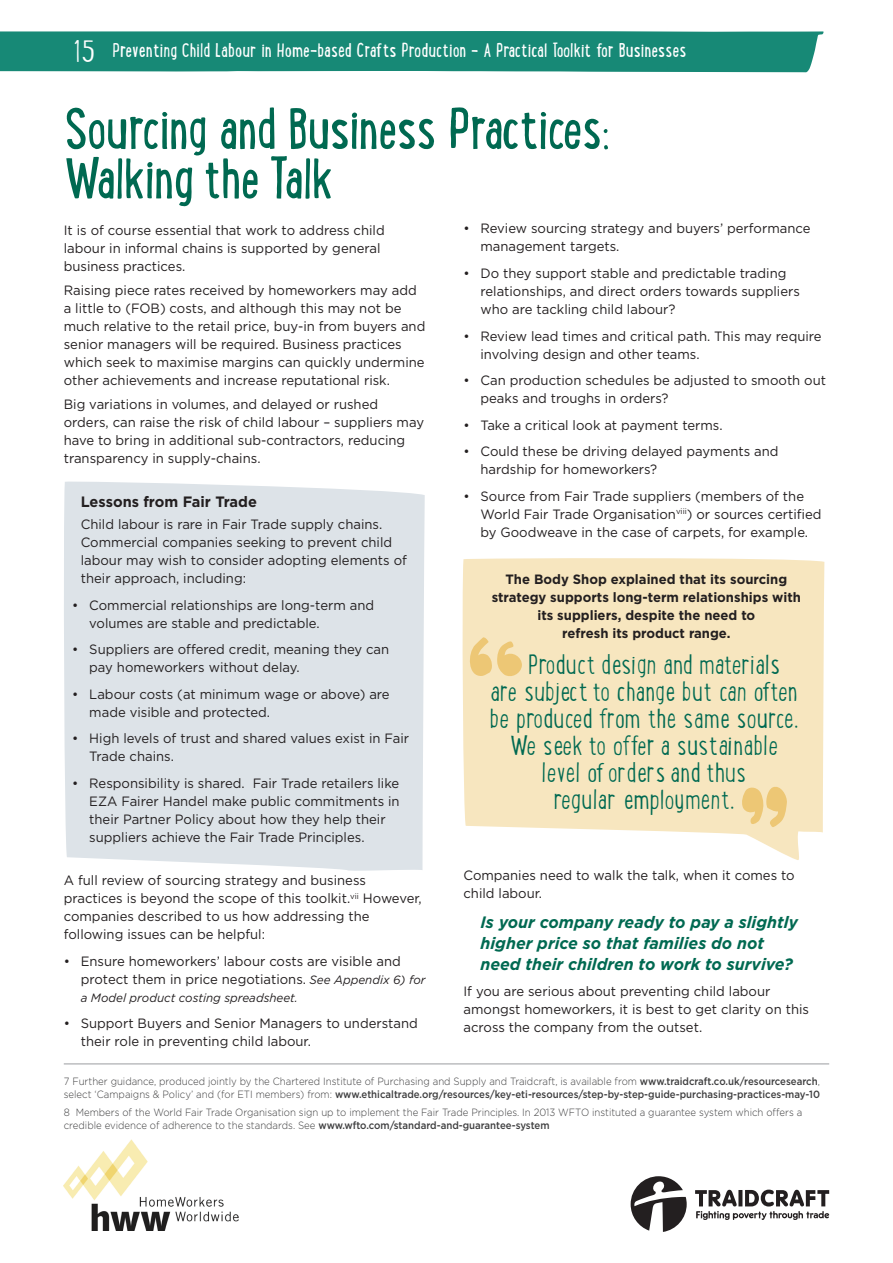
<style>
.page{position:relative;width:893px;height:1263px;background:#fff}
.page>*{position:absolute;margin:0;border:0;box-sizing:border-box;transform-origin:0 0}
.tool_header_lunchbox{font:57px/49.5px "Lunch Box";letter-spacing:-.02em;color:#006951}
.sub_lunchbox{font:300 30.3px "Lunch Box";color:#fff;scale:1.11 1}
.sub_lunchbox-2{font:300 27px "Lunch Box";color:#006951}
.tool_body{font:19.5px "Lunch Box";color:#fff}
.tool_body-2{font:italic 700 16.5px/21px "Gotham";color:#006951}
.tool_body-3{font:700 15px "Gotham";color:#231f20}
.tool_body-4{font:13.5px/18px "Gotham";color:#231f20}
.tool_body-5{font:700 13.5px/18px "Gotham";color:#231f20;text-align:center}
.t1{font:italic 12px "Gotham";color:#231f20}
.tool_body-6{font:300 10.5px/13.5px "Gotham";color:#3e3e3f;scale:.92 1}
.s1{font-style:italic;font-size:12px}
.s2{font-weight:500}
</style>
<div class="page">
<svg style="left:462px;top:558px;width:362px;height:302px;background:#f7e8c5"></svg>
<div style="left:64px;top:481px;width:361px;height:390px;background:#dde3e8"></div>
<svg style="left:740px;top:784px;width:47px;height:43px;background:#f1d597"></svg>
<svg style="left:467px;top:637px;width:55px;height:42px;background:#f2d79c"></svg>
<img style="left:64px;top:1140px;width:175px;height:91px">
<svg style="left:631px;top:1176px;width:56px;height:56px"></svg>
<svg style="left:695px;top:1189px;width:134px;height:31px"></svg>
<hr style="left:64px;top:1063px;width:765px;height:1px;background:#bcbdc0">
<div style="left:0;top:31px;width:824px;height:41px;background:#178976"></div>
<p class="sub_lunchbox" style="left:74px;top:30px;width:21px">15</p>
<p class="tool_body" style="left:112px;top:36px;width:575px">Preventing Child Labour in Home-based Crafts Production – A Practical Toolkit for Businesses</p>
<p class="tool_header_lunchbox" style="left:64px;top:102px;width:548px">Sourcing and Business Practices:<br>Walking the Talk</p>
<p class="tool_body-4" style="left:64px;top:220px;width:322px">It is of course essential that work to address child labour in informal chains is supported by general business practices.</p>
<p class="tool_body-4" style="left:64px;top:281px;width:363px">Raising piece rates received by homeworkers may add a little to (FOB) costs, and although this may not be much relative to the retail price, buy-in from buyers and senior managers will be required. Business practices which seek to maximise margins can quickly undermine other achievements and increase reputational risk.</p>
<p class="tool_body-4" style="left:64px;top:395px;width:362px">Big variations in volumes, and delayed or rushed orders, can raise the risk of child labour – suppliers may have to bring in additional sub-contractors, reducing transparency in supply-chains.</p>
<p class="tool_body-3" style="left:81px;top:493px;width:178px">Lessons from Fair Trade</p>
<p class="tool_body-4" style="left:81px;top:515px;width:328px">Child labour is rare in Fair Trade supply chains.<br>Commercial companies seeking to prevent child labour may wish to consider adopting elements of their approach, including:</p>
<p class="tool_body-4" style="left:89px;top:596px;width:286px;text-indent:-17px">• Commercial relationships are long-term and volumes are stable and predictable.</p>
<p class="tool_body-4" style="left:89px;top:640px;width:301px;text-indent:-17px">• Suppliers are offered credit, meaning they can pay homeworkers without delay.</p>
<p class="tool_body-4" style="left:89px;top:685px;width:302px;text-indent:-17px">• Labour costs (at minimum wage or above) are made visible and protected.</p>
<p class="tool_body-4" style="left:89px;top:729px;width:321px;text-indent:-17px">• High levels of trust and shared values exist in Fair<br>Trade chains.</p>
<p class="tool_body-4" style="left:89px;top:774px;width:312px;text-indent:-17px">• Responsibility is shared. Fair Trade retailers like EZA Fairer Handel make public commitments in their Partner Policy about how they help their suppliers achieve the Fair Trade Principles.</p>
<p class="tool_body-4" style="left:64px;top:871px;width:359px">A full review of sourcing strategy and business practices is beyond the scope of this toolkit.<sup>vii</sup> However, companies described to us how addressing the following issues can be helpful:</p>
<p class="tool_body-4" style="left:81px;top:952px;width:346px;text-indent:-17px">• Ensure homeworkers’ labour costs are visible and protect them in price negotiations. <span class="s1">See Appendix 6) for</span></p>
<p class="t1" style="left:81px;top:991px;width:219px">a Model product costing spreadsheet.</p>
<p class="tool_body-4" style="left:81px;top:1014px;width:338px;text-indent:-17px">• Support Buyers and Senior Managers to understand their role in preventing child labour.</p>
<p class="tool_body-4" style="left:480px;top:219px;width:331px;text-indent:-17px">• Review sourcing strategy and buyers’ performance management targets.</p>
<p class="tool_body-4" style="left:480px;top:264px;width:321px;text-indent:-17px">• Do they support stable and predictable trading relationships, and direct orders towards suppliers who are tackling child labour?</p>
<p class="tool_body-4" style="left:480px;top:326px;width:343px;text-indent:-17px">• Review lead times and critical path. This may require involving design and other teams.</p>
<p class="tool_body-4" style="left:480px;top:371px;width:347px;text-indent:-17px">• Can production schedules be adjusted to smooth out peaks and troughs in orders?</p>
<p class="tool_body-4" style="left:463px;top:415px;width:261px">• Take a critical look at payment terms.</p>
<p class="tool_body-4" style="left:480px;top:442px;width:300px;text-indent:-17px">• Could these be driving delayed payments and hardship for homeworkers?</p>
<p class="tool_body-4" style="left:480px;top:486px;width:342px;text-indent:-17px">• Source from Fair Trade suppliers (members of the<br>World Fair Trade Organisation<sup>viii</sup>) or sources certified by Goodweave in the case of carpets, for example.</p>
<p class="tool_body-5" style="left:492px;top:570px;width:311px">The Body Shop explained that its sourcing strategy supports long-term relationships with its suppliers, despite the need to<br>refresh its product range.</p>
<p class="sub_lunchbox-2" style="left:528px;top:645px;width:254px">Product design and materials</p>
<p class="sub_lunchbox-2" style="left:490px;top:672px;width:309px">are subject to change but can often</p>
<p class="sub_lunchbox-2" style="left:490px;top:699px;width:310px">be produced from the same source.</p>
<p class="sub_lunchbox-2" style="left:510px;top:726px;width:270px">We seek to offer a sustainable</p>
<p class="sub_lunchbox-2" style="left:542px;top:753px;width:206px">level of orders and thus</p>
<p class="sub_lunchbox-2" style="left:554px;top:780px;width:182px">regular employment.</p>
<p class="tool_body-4" style="left:463px;top:866px;width:333px">Companies need to walk the talk, when it comes to child labour.</p>
<p class="tool_body-2" style="left:480px;top:911px;width:319px">Is your company ready to pay a slightly higher price so that families do not need their children to work to survive?</p>
<p class="tool_body-4" style="left:463px;top:982px;width:347px">If you are serious about preventing child labour amongst homeworkers, it is best to get clarity on this across the company from the outset.</p>
<p class="tool_body-6" style="left:64px;top:1074px;width:823px">7 Further guidance, produced jointly by the Chartered Institute of Purchasing and Supply and Traidcraft, is available from <span class="s2">www.traidcraft.co.uk/resourcesearch</span>, select ‘Campaigns &amp; Policy’ and (for ETI members) from: <span class="s2">www.ethicaltrade.org/resources/key-eti-resources/step-by-step-guide-purchasing-practices-may-10</span></p>
<p class="tool_body-6" style="left:64px;top:1105px;width:804px">8 Members of the World Fair Trade Organisation sign up to implement the Fair Trade Principles. In 2013 WFTO instituted a guarantee system which offers a credible evidence of adherence to the standards. See <span class="s2">www.wfto.com/standard-and-guarantee-system</span></p>
</div>
